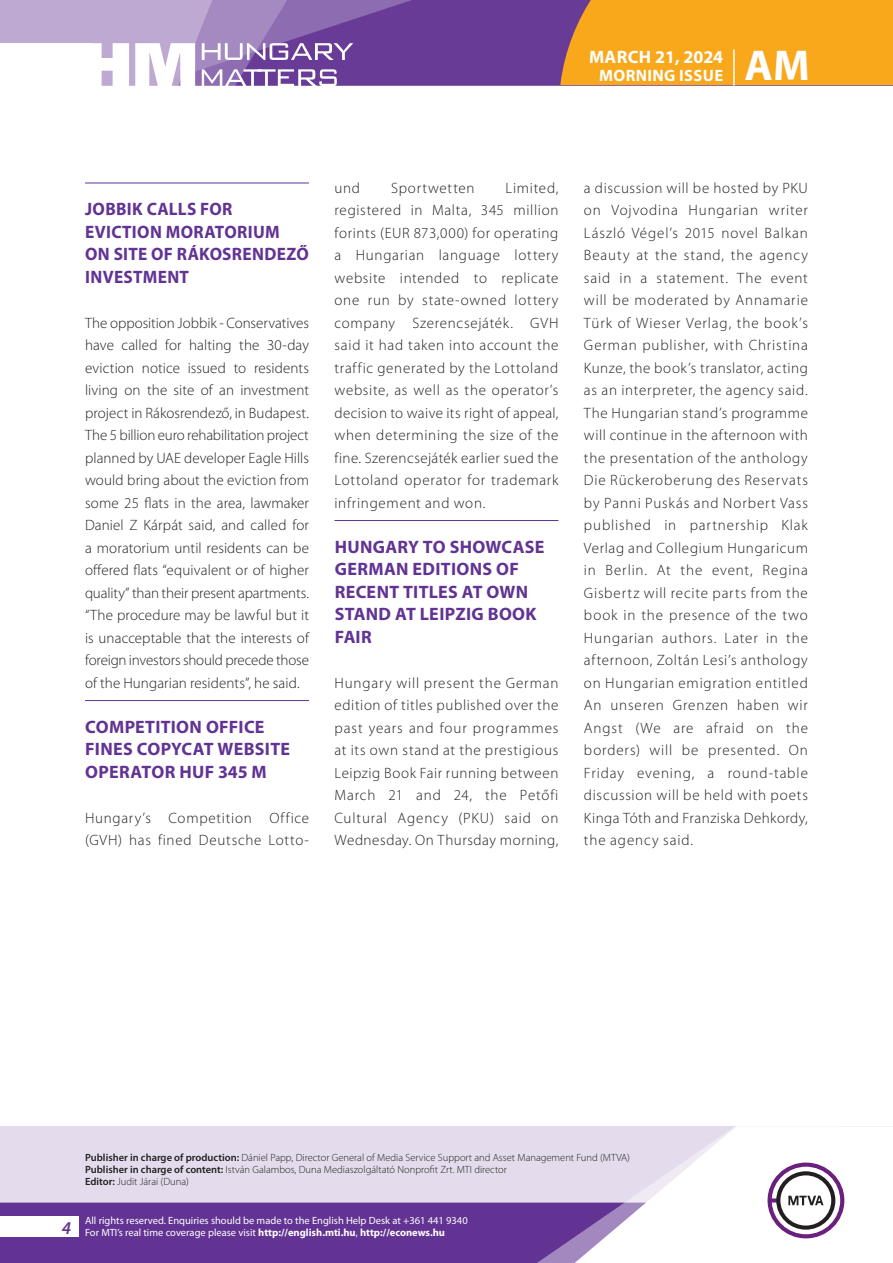
<style>
.page{position:relative;width:893px;height:1263px;background:#fff}
.page>*{position:absolute;margin:0;border:0;box-sizing:border-box;transform-origin:0 0}
.t1{font:700 43.35px "Myriad Pro";color:#fff}
._01_cimsor{font:700 18px/22.5px "Myriad Pro";letter-spacing:.015em;color:#623393}
._01_cimsor-2{font:700 18px/22.5px "Myriad Pro";letter-spacing:.015em;color:#623393;scale:.96 1}
.t2{font:700 18px "Myriad Pro";letter-spacing:.01em;color:#fff}
.t3{font:700 16.5px "Myriad Pro";letter-spacing:.02em;color:#fff}
._03_kenyer_szöveg-1{font:300 15px/22.5px "Myriad Pro";letter-spacing:.045em;color:#231f20;text-align:justify}
.t4{font:300 10.5px "Myriad Pro";color:#231f20}
.t5{font:10.5px/12px "Myriad Pro";color:#fff}
.s1{font-weight:600}
.s2{font-weight:700}
</style>
<div class="page">
<div style="left:0;top:1126px;width:893px;height:137px;background:#e4dcec"></div>
<div style="left:0;top:1202px;width:506px;height:61px;background:#623393"></div>
<div style="left:506px;top:1202px;width:43px;height:61px;background:#623393"></div>
<svg style="left:549px;top:1126px;width:344px;height:137px;fill:#fff"></svg>
<svg style="left:767px;top:1162px;width:77px;height:76px;background:#c5b8c8"></svg>
<div style="left:0;top:1216px;width:79px;height:20px;background:#fff"></div>
<div style="left:0;top:0;width:893px;height:85px;background:#683b97"></div>
<div style="left:560px;top:0;width:333px;height:85px;background:#f9a71b"></div>
<hr style="left:733px;top:49px;width:2px;height:37px;background:#fff">
<svg style="left:0;top:0;width:479px;height:86px"></svg>
<hr style="left:85px;top:183px;width:224px;height:1px;background:#623393">
<hr style="left:85px;top:700px;width:224px;height:1px;background:#623393">
<hr style="left:334px;top:520px;width:224px;height:1px;background:#623393">
<p class="t2" style="left:589px;top:45px;width:136px">March 21, 2024</p>
<p class="t3" style="left:599px;top:65px;width:125px">MORNING ISSUE</p>
<h1 class="t1" style="left:745px;top:37px;width:67px">AM</h1>
<p class="_01_cimsor-2" style="left:85px;top:197px;width:234px">JOBBIK CALLS FOR<br>EVICTION MORATORIUM<br>ON SITE OF RÁKOSRENDEZŐ<br>INVESTMENT</p>
<p class="_03_kenyer_szöveg-1" style="left:85px;top:311px;width:225px">The opposition Jobbik - Conservatives have called for halting the 30-day eviction notice issued to residents living on the site of an investment project in Rákosrendező, in Budapest.<br>The 5 billion euro rehabilitation project planned by UAE developer Eagle Hills would bring about the eviction from some 25 flats in the area, lawmaker Daniel Z Kárpát said, and called for a moratorium until residents can be offered flats “equivalent or of higher quality” than their present apartments. “The procedure may be lawful but it is unacceptable that the interests of foreign investors should precede those of the Hungarian residents”, he said.</p>
<p class="_01_cimsor" style="left:85px;top:715px;width:206px">COMPETITION OFFICE<br>FINES COPYCAT WEBSITE<br>OPERATOR HUF 345 M</p>
<p class="_03_kenyer_szöveg-1" style="left:85px;top:806px;width:225px">Hungary’s Competition Office (GVH) has fined Deutsche Lotto-</p>
<p class="_03_kenyer_szöveg-1" style="left:334px;top:176px;width:225px;text-indent:171px">Limited, registered in Malta, 345 million forints (EUR 873,000) for operating a Hungarian language lottery website intended to replicate one run by state-owned lottery company Szerencsejáték. GVH said it had taken into account the traffic generated by the Lottoland website, as well as the operator’s decision to waive its right of appeal, when determining the size of the fine. Szerencsejáték earlier sued the Lottoland operator for trademark infringement and won.</p>
<p class="_01_cimsor" style="left:335px;top:535px;width:211px">HUNGARY TO SHOWCASE<br>GERMAN EDITIONS OF<br>RECENT TITLES AT OWN<br>STAND AT LEIPZIG BOOK<br>FAIR</p>
<p class="_03_kenyer_szöveg-1" style="left:334px;top:671px;width:225px">Hungary will present the German edition of titles published over the past years and four programmes at its own stand at the prestigious Leipzig Book Fair running between March 21 and 24, the Petőfi Cultural Agency (PKU) said on Wednesday. On Thursday morning,</p>
<p class="_03_kenyer_szöveg-1" style="left:334px;top:176px;width:27px">und</p>
<p class="_03_kenyer_szöveg-1" style="left:391px;top:176px;width:85px">Sportwetten</p>
<p class="_03_kenyer_szöveg-1" style="left:584px;top:176px;width:225px">a discussion will be hosted by PKU on Vojvodina Hungarian writer László Végel’s 2015 novel Balkan Beauty at the stand, the agency said in a statement. The event will be moderated by Annamarie Türk of Wieser Verlag, the book’s German publisher, with Christina Kunze, the book’s translator, acting as an interpreter, the agency said.<br>The Hungarian stand’s programme will continue in the afternoon with the presentation of the anthology Die Rückeroberung des Reservats by Panni Puskás and Norbert Vass published in partnership Klak Verlag and Collegium Hungaricum in Berlin. At the event, Regina Gisbertz will recite parts from the book in the presence of the two Hungarian authors. Later in the afternoon, Zoltán Lesi’s anthology on Hungarian emigration entitled An unseren Grenzen haben wir Angst (We are afraid on the borders) will be presented. On Friday evening, a round-table discussion will be held with poets Kinga Tóth and Franziska Dehkordy, the agency said.</p>
<p class="t4" style="left:85px;top:1151px;width:546px"><span class="s1">Publisher in charge of production:</span> Dániel Papp, Director General of Media Service Support and Asset Management Fund (MTVA)</p>
<p class="t4" style="left:85px;top:1163px;width:423px"><span class="s1">Publisher in charge of content:</span> István Galambos, Duna Mediaszolgáltató Nonprofit Zrt. MTI director</p>
<p class="t4" style="left:85px;top:1175px;width:105px"><span class="s1">Editor:</span> Judit Járai (Duna)</p>
<p class="t5" style="left:62px;top:1214px;width:407px;text-indent:23px">All rights reserved. Enquiries should be made to the English Help Desk at +361 441 9340<br><sup>4</sup> For MTI’s real time coverage please visit <span class="s2">http://english.mti.hu</span>, <span class="s2">http://econews.hu</span></p>
</div>
